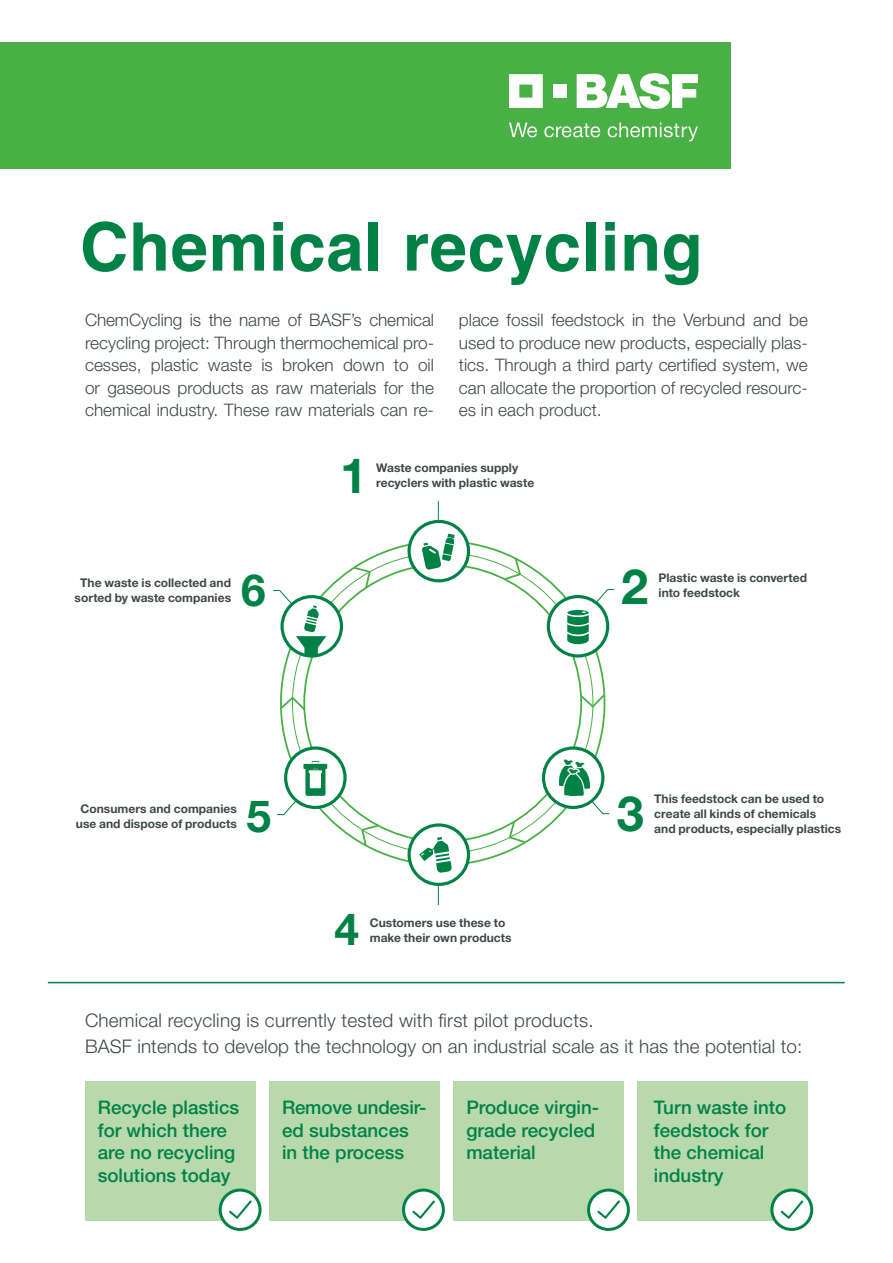
<style>
.page{position:relative;width:893px;height:1263px;background:#fff}
.page>*{position:absolute;margin:0;border:0;box-sizing:border-box;transform-origin:0 0}
.t1{font:700 67.05px "Helvetica";letter-spacing:.01em;color:#008247}
.Heading1___page_head{font:700 48.75px "Helvetica Neue LT Std";color:#008247}
.Heading1___page_head-2{font:700 44.4px "Helvetica Neue LT Std";color:#008247}
.t2{font:500 18.75px/22.5px "Helvetica Neue LT Pro";color:#008247}
.t3{font:300 18.75px/25.5px "Helvetica Neue LT Pro";letter-spacing:.005em;color:#3f4944}
.t4{font:300 17.25px/22.5px "Helvetica Neue LT Pro";color:#3f4944;text-align:justify}
.Heading1___page_head-3{font:700 12px/15px "Helvetica Neue LT Std";letter-spacing:.005em;color:#3f4944;text-align:center}
</style>
<div class="page">
<div style="left:0;top:43px;width:730px;height:126px;background:#49b045"></div>
<svg style="left:509px;top:74px;width:34px;height:34px"></svg>
<div style="left:553px;top:85px;width:13px;height:13px;background:#fff"></div>
<svg style="left:577px;top:73px;width:121px;height:36px"></svg>
<svg style="left:509px;top:123px;width:28px;height:14px"></svg>
<svg style="left:544px;top:123px;width:56px;height:14px"></svg>
<svg style="left:608px;top:123px;width:90px;height:18px"></svg>
<div style="left:85px;top:1081px;width:170px;height:139px;background:#b7d9ab"></div>
<div style="left:269px;top:1081px;width:170px;height:139px;background:#b7d9ab"></div>
<div style="left:454px;top:1081px;width:170px;height:139px;background:#b7d9ab"></div>
<div style="left:637px;top:1081px;width:171px;height:139px;background:#b7d9ab"></div>
<svg style="left:280px;top:540px;width:326px;height:327px"></svg>
<svg style="left:503px;top:556px;width:20px;height:25px"></svg>
<svg style="left:360px;top:823px;width:20px;height:25px"></svg>
<svg style="left:579px;top:692px;width:27px;height:17px"></svg>
<svg style="left:280px;top:695px;width:27px;height:17px"></svg>
<div style="left:548px;top:597px;width:60px;height:59px;background:#fff;border-radius:50%"></div>
<div style="left:547px;top:595px;width:62px;height:62px;border:3px solid #008247;border-radius:50%"></div>
<svg style="left:567px;top:588px;width:47px;height:56px"></svg>
<svg style="left:543px;top:748px;width:60px;height:59px"></svg>
<div style="left:542px;top:746px;width:62px;height:63px;border:3px solid #008247;border-radius:50%"></div>
<svg style="left:559px;top:759px;width:50px;height:56px"></svg>
<svg style="left:286px;top:748px;width:59px;height:59px"></svg>
<div style="left:284px;top:746px;width:63px;height:63px;border:3px solid #008247;border-radius:50%"></div>
<svg style="left:277px;top:761px;width:50px;height:55px"></svg>
<svg style="left:438px;top:501px;width:1px;height:19px"></svg>
<svg style="left:409px;top:521px;width:59px;height:60px"></svg>
<div style="left:407px;top:520px;width:63px;height:62px;border:3px solid #008247;border-radius:50%"></div>
<svg style="left:422px;top:534px;width:33px;height:36px"></svg>
<svg style="left:438px;top:886px;width:1px;height:19px"></svg>
<svg style="left:409px;top:825px;width:59px;height:59px"></svg>
<div style="left:407px;top:823px;width:63px;height:63px;border:3px solid #008247;border-radius:50%"></div>
<svg style="left:419px;top:837px;width:33px;height:36px"></svg>
<div style="left:282px;top:597px;width:59px;height:59px;background:#fff;border-radius:50%"></div>
<div style="left:280px;top:595px;width:63px;height:63px;border:3px solid #008247;border-radius:50%"></div>
<svg style="left:273px;top:589px;width:53px;height:67px"></svg>
<svg style="left:220px;top:1190px;width:40px;height:39px"></svg>
<div style="left:219px;top:1188px;width:43px;height:43px;border:3px solid #008247;border-radius:50%"></div>
<svg style="left:229px;top:1200px;width:23px;height:19px"></svg>
<svg style="left:403px;top:1190px;width:40px;height:39px"></svg>
<div style="left:402px;top:1188px;width:43px;height:43px;border:3px solid #008247;border-radius:50%"></div>
<svg style="left:412px;top:1200px;width:23px;height:19px"></svg>
<svg style="left:589px;top:1190px;width:39px;height:39px"></svg>
<div style="left:587px;top:1188px;width:43px;height:43px;border:3px solid #008247;border-radius:50%"></div>
<svg style="left:597px;top:1200px;width:23px;height:19px"></svg>
<svg style="left:772px;top:1190px;width:40px;height:39px"></svg>
<div style="left:770px;top:1188px;width:43px;height:43px;border:3px solid #008247;border-radius:50%"></div>
<svg style="left:781px;top:1200px;width:22px;height:19px"></svg>
<hr style="left:48px;top:982px;width:797px;height:1px;background:#008247">
<p class="t1" style="left:80px;top:193px;width:624px">Chemical recycling</p>
<p class="t4" style="left:85px;top:309px;width:351px">ChemCycling is the name of BASF’s chemical recycling project: Through thermochemical pro&shy;cesses, plastic waste is broken down to oil or gaseous products as raw materials for the chemical industry. These raw materials can re-</p>
<p class="t4" style="left:459px;top:309px;width:351px">place fossil feedstock in the Verbund and be used to produce new products, especially plas&shy;tics. Through a third party certified system, we can allocate the proportion of recycled resourc&shy;es in each product.</p>
<p class="Heading1___page_head-3" style="left:75px;top:575px;width:158px">The waste is collected and sorted by waste companies</p>
<p class="Heading1___page_head-2" style="left:241px;top:563px;width:26px">6</p>
<p class="Heading1___page_head" style="left:340px;top:445px;width:29px">1</p>
<p class="Heading1___page_head-3" style="left:376px;top:460px;width:144px">Waste companies supply</p>
<p class="Heading1___page_head-3" style="left:376px;top:475px;width:160px">recyclers with plastic waste</p>
<p class="Heading1___page_head-3" style="left:76px;top:801px;width:163px">Consumers and companies use and dispose of products</p>
<p class="Heading1___page_head-2" style="left:246px;top:788px;width:26px">5</p>
<p class="Heading1___page_head-2" style="left:334px;top:902px;width:26px">4</p>
<p class="Heading1___page_head-3" style="left:370px;top:915px;width:137px">Customers use these to</p>
<p class="Heading1___page_head-3" style="left:370px;top:930px;width:143px">make their own products</p>
<p class="Heading1___page_head" style="left:621px;top:556px;width:29px">2</p>
<p class="Heading1___page_head-3" style="left:658px;top:570px;width:150px">Plastic waste is converted</p>
<p class="Heading1___page_head-3" style="left:658px;top:585px;width:83px">into feedstock</p>
<p class="Heading1___page_head" style="left:617px;top:784px;width:29px">3</p>
<p class="Heading1___page_head-3" style="left:654px;top:790px;width:171px;text-align:left">This feedstock can be used to create all kinds of chemicals</p>
<p class="Heading1___page_head-3" style="left:654px;top:820px;width:189px">and products, especially plastics</p>
<p class="t3" style="left:85px;top:1007px;width:719px">Chemical recycling is currently tested with first pilot products.<br>BASF intends to develop the technology on an industrial scale as it has the potential to:</p>
<p class="t2" style="left:98px;top:1096px;width:143px">Recycle plastics for which there are no recycling solutions today</p>
<p class="t2" style="left:282px;top:1096px;width:146px">Remove undesir&shy;ed substances in the process</p>
<p class="t2" style="left:466px;top:1096px;width:134px">Produce virgin&shy;grade recycled material</p>
<p class="t2" style="left:654px;top:1096px;width:134px">Turn waste into feedstock for the chemical industry</p>
</div>
